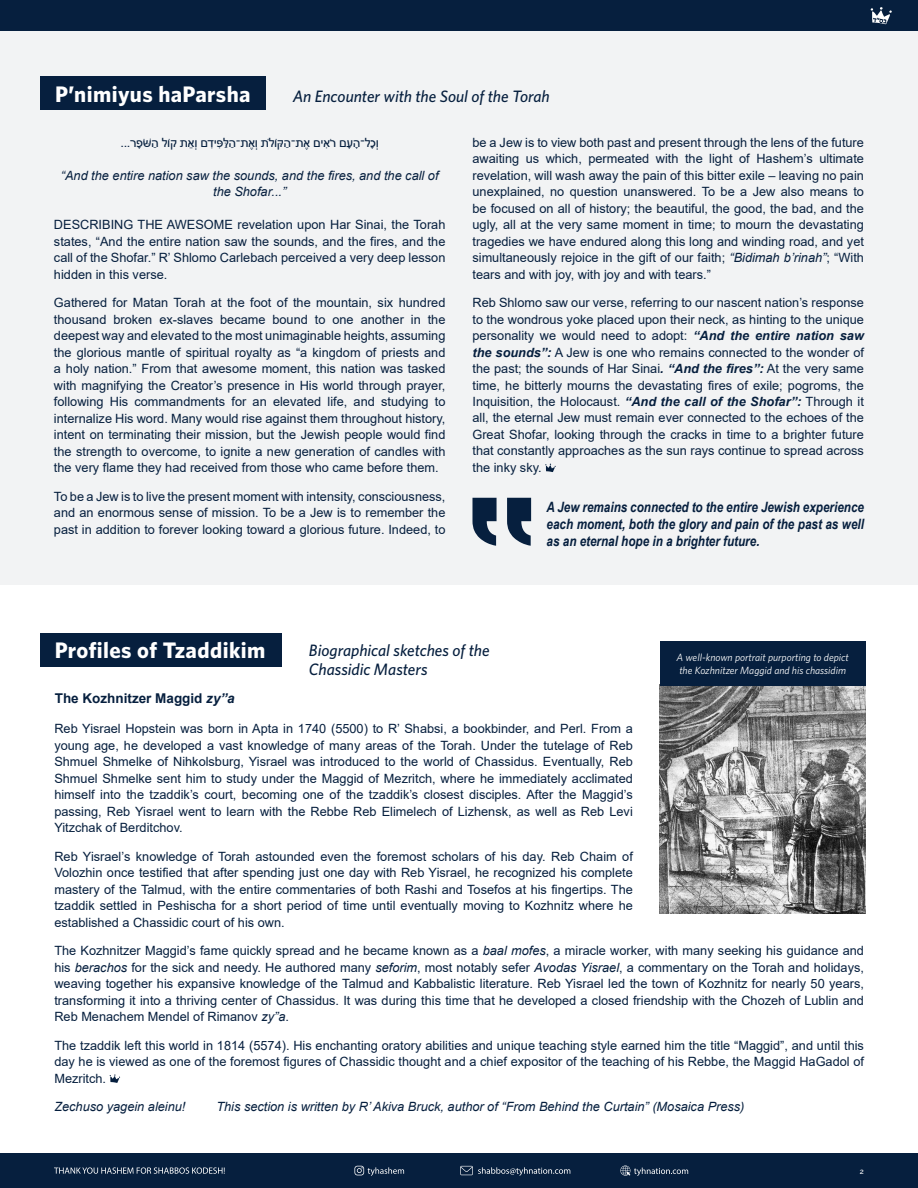
<style>
.page{position:relative;width:918px;height:1188px;background:#fff}
.page>*{position:absolute;margin:0;border:0;box-sizing:border-box;transform-origin:0 0}
.t1{font:700 22.5px "Whitney";letter-spacing:.02em;color:#fff}
.t2{font:italic 500 16.5px/19.5px "Whitney";color:#061f3e}
.t3{font:italic 700 14.25px/17.1px "Arial Narrow";color:#061f3e;text-align:justify}
.t4{font:700 13.5px "Arial";color:#061f3e}
.t5{font:12.75px/16.5px "Arial";color:#061f3e;text-align:justify}
.t6{font:italic 12.75px/16.5px "Arial";color:#061f3e;text-align:center}
.t7{font:italic 10.5px/12.6px "Whitney";color:#fff}
.t8{font:500 7.5px "Raleway";color:#fff}
.s1{font-style:italic}
.s2{font-weight:700;font-style:italic}
</style>
<div class="page">
<div style="left:0;top:0;width:918px;height:585px;background:#f2f3f4"></div>
<svg style="left:110px;top:1074px;width:10px;height:9px"></svg>
<div style="left:40px;top:633px;width:242px;height:34px;background:#061f3e"></div>
<img style="left:660px;top:686px;width:206px;height:228px">
<div style="left:660px;top:642px;width:206px;height:44px;background:#061f3e"></div>
<svg style="left:545px;top:464px;width:11px;height:8px"></svg>
<div style="left:40px;top:77px;width:226px;height:33px;background:#061f3e"></div>
<svg style="left:472px;top:498px;width:59px;height:48px"></svg>
<div style="left:0;top:1154px;width:918px;height:34px;background:#061f3e"></div>
<svg style="left:460px;top:1166px;width:110px;height:10px"></svg>
<svg style="left:354px;top:1166px;width:50px;height:10px"></svg>
<svg style="left:620px;top:1166px;width:68px;height:10px"></svg>
<svg style="left:54px;top:1167px;width:171px;height:7px"></svg>
<div style="left:0;top:0;width:918px;height:31px;background:#061f3e"></div>
<svg style="left:871px;top:7px;width:21px;height:17px"></svg>
<p class="t1" style="left:55px;top:80px;width:197px">P’nimiyus haParsha</p>
<p class="t2" style="left:293px;top:87px;width:259px">An Encounter with the Soul of the Torah</p>
<p class="t5" style="left:121px;top:134px;width:104px">. . . ר פ ָ ּׁשֹ תקֹ ולה ַ א ֵ םו ְ פ ִ יד ִ</p>
<p class="t6" style="left:61px;top:167px;width:379px">“And the entire nation saw the sounds, and the fires, and the call of the Shofar...”</p>
<p class="t5" style="left:54px;top:216px;width:393px">DESCRIBING THE AWESOME revelation upon Har Sinai, the Torah states, “And the entire nation saw the sounds, and the fires, and the call of the Shofar.” R’ Shlomo Carlebach perceived a very deep lesson hidden in this verse.</p>
<p class="t5" style="left:54px;top:294px;width:393px">Gathered for Matan Torah at the foot of the mountain, six hundred thousand broken ex-slaves became bound to one another in the deepest way and elevated to the most unimaginable heights, assuming the glorious mantle of spiritual royalty as “a kingdom of priests and a holy nation.” From that awesome moment, this nation was tasked with magnifying the Creator’s presence in His world through prayer, following His commandments for an elevated life, and studying to internalize His word. Many would rise against them throughout history, intent on terminating their mission, but the Jewish people would find the strength to overcome, to ignite a new generation of candles with the very flame they had received from those who came before them.</p>
<p class="t5" style="left:54px;top:488px;width:393px">To be a Jew is to live the present moment with intensity, consciousness, and an enormous sense of mission. To be a Jew is to remember the past in addition to forever looking toward a glorious future. Indeed, to</p>
<p class="t5" style="left:216px;top:134px;width:164px">ּ לּ ַ ת־ה ַ א ֶ תו ְ ּ ק ֹ ו ֹ ל ת־ה ַ א ִ יםא ֶ םר ֹ ע ָ ו ְ כ ָ ל־ה ָ</p>
<p class="t5" style="left:472px;top:134px;width:393px">be a Jew is to view both past and present through the lens of the future awaiting us which, permeated with the light of Hashem’s ultimate revelation, will wash away the pain of this bitter exile – leaving no pain unexplained, no question unanswered. To be a Jew also means to be focused on all of history; the beautiful, the good, the bad, and the ugly, all at the very same moment in time; to mourn the devastating tragedies we have endured along this long and winding road, and yet simultaneously rejoice in the gift of our faith; <span class="s1">“Bidimah b’rinah”</span>; “With tears and with joy, with joy and with tears.”</p>
<p class="t5" style="left:472px;top:294px;width:393px">Reb Shlomo saw our verse, referring to our nascent nation’s response to the wondrous yoke placed upon their neck, as hinting to the unique personality we would need to adopt: <span class="s2">“And the entire nation saw the sounds”:</span> A Jew is one who remains connected to the wonder of the past; the sounds of Har Sinai<span class="s2">. “And the fires”:</span> At the very same time, he bitterly mourns the devastating fires of exile; pogroms, the Inquisition, the Holocaust. <span class="s2">“And the call of the Shofar”:</span> Through it all, the eternal Jew must remain ever connected to the echoes of the Great Shofar, looking through the cracks in time to a brighter future that constantly approaches as the sun rays continue to spread across the inky sky.</p>
<p class="t3" style="left:547px;top:497px;width:319px">A Jew remains connected to the entire Jewish experience each moment, both the glory and pain of the past as well as an eternal hope in a brighter future.</p>
<p class="t1" style="left:55px;top:636px;width:212px">Profiles of Tzaddikim</p>
<p class="t2" style="left:309px;top:640px;width:182px">Biographical sketches of the<br>Chassidic Masters</p>
<p class="t4" style="left:55px;top:689px;width:182px">The Kozhnitzer Maggid <span class="s1">zy”a</span></p>
<p class="t7" style="left:677px;top:651px;width:174px">A well-known portrait purporting to depict the Kozhnitzer Maggid and his chassidim</p>
<p class="t5" style="left:54px;top:721px;width:580px">Reb Yisrael Hopstein was born in Apta in 1740 (5500) to R’ Shabsi, a bookbinder, and Perl. From a young age, he developed a vast knowledge of many areas of the Torah. Under the tutelage of Reb Shmuel Shmelke of Nihkolsburg, Yisrael was introduced to the world of Chassidus. Eventually, Reb Shmuel Shmelke sent him to study under the Maggid of Mezritch, where he immediately acclimated himself into the tzaddik’s court, becoming one of the tzaddik’s closest disciples. After the Maggid’s passing, Reb Yisrael went to learn with the Rebbe Reb Elimelech of Lizhensk, as well as Reb Levi Yitzchak of Berditchov.</p>
<p class="t5" style="left:54px;top:848px;width:580px">Reb Yisrael’s knowledge of Torah astounded even the foremost scholars of his day. Reb Chaim of Volozhin once testified that after spending just one day with Reb Yisrael, he recognized his complete mastery of the Talmud, with the entire commentaries of both Rashi and Tosefos at his fingertips. The tzaddik settled in Peshischa for a short period of time until eventually moving to Kozhnitz where he established a Chassidic court of his own.</p>
<p class="t5" style="left:54px;top:943px;width:811px">The Kozhnitzer Maggid’s fame quickly spread and he became known as a <span class="s1">baal mofes</span>, a miracle worker, with many seeking his guidance and his <span class="s1">berachos</span> for the sick and needy. He authored many <span class="s1">seforim</span>, most notably sefer <span class="s1">Avodas Yisrael</span>, a commentary on the Torah and holidays, weaving together his expansive knowledge of the Talmud and Kabbalistic literature. Reb Yisrael led the town of Kozhnitz for nearly 50 years, transforming it into a thriving center of Chassidus. It was during this time that he developed a closed friendship with the Chozeh of Lublin and Reb Menachem Mendel of Rimanov <span class="s1">zy”a</span>.</p>
<p class="t5" style="left:54px;top:1037px;width:811px">The tzaddik left this world in 1814 (5574). His enchanting oratory abilities and unique teaching style earned him the title “Maggid”, and until this day he is viewed as one of the foremost figures of Chassidic thought and a chief expositor of the teaching of his Rebbe, the Maggid HaGadol of Mezritch.</p>
<p class="t6" style="left:54px;top:1099px;width:133px">Zechuso yagein aleinu!</p>
<p class="t6" style="left:216px;top:1099px;width:530px">This section is written by R’ Akiva Bruck, author of “From Behind the Curtain” (Mosaica Press)</p>
<p class="t8" style="left:860px;top:1167px;width:6px">2</p>
</div>
